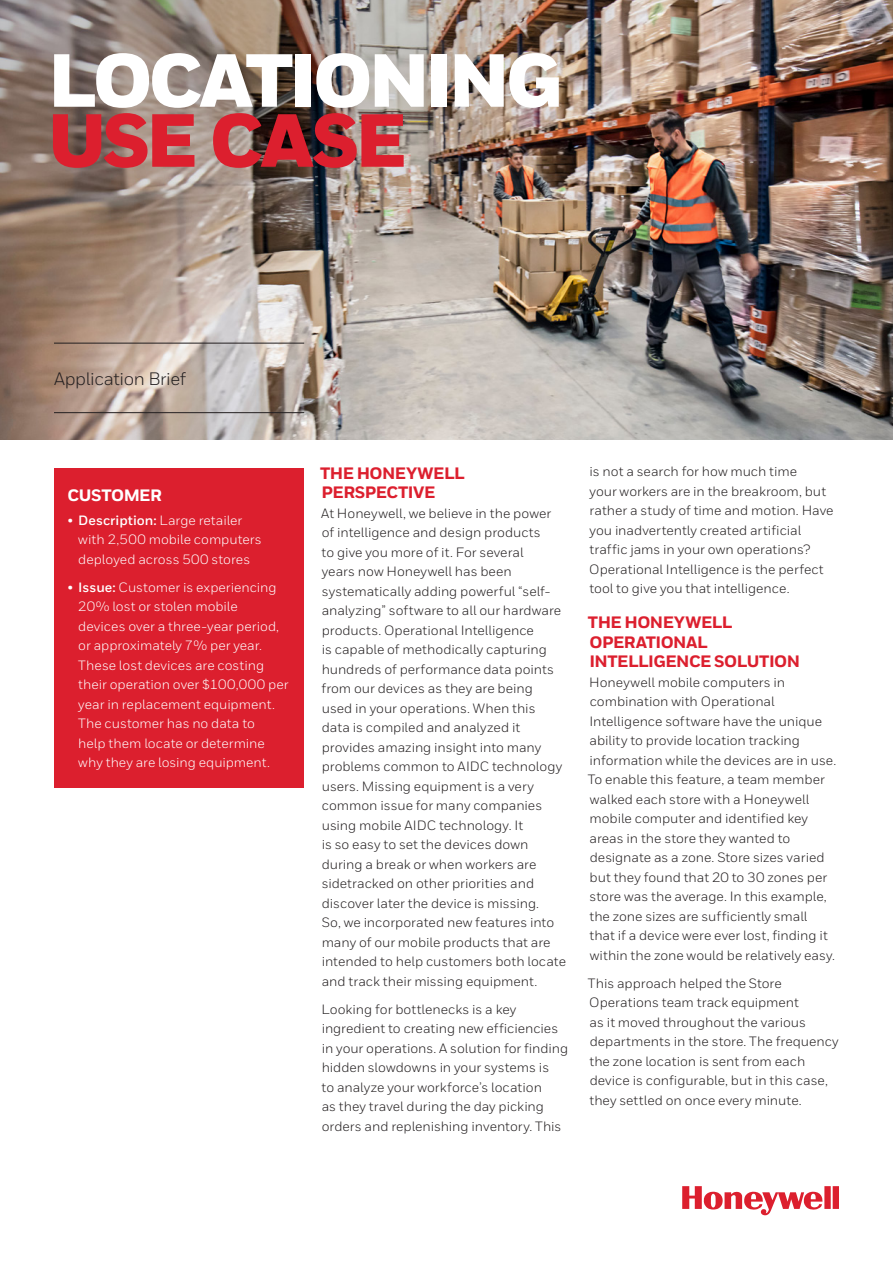
<style>
.page{position:relative;width:893px;height:1263px;background:#fff}
.page>*{position:absolute;margin:0;border:0;box-sizing:border-box;transform-origin:0 0}
.Cover_Title__50_40{font:900 75px/60px "Honeywell Sans";letter-spacing:-.055em;color:#fff}
.t1{font:18px "Honeywell Sans";letter-spacing:-.02em;color:#231f20}
.Heading_2__All_Caps{font:800 16.5px/19.5px "Honeywell Sans";letter-spacing:-.03em;color:#dc1f2e}
.Info_Box__Heading{font:800 16.5px "Honeywell Sans";letter-spacing:-.03em;color:#fff}
.Body__9_13{font:13.5px/19.5px "Honeywell Sans";color:#231f20}
.t2{font:13.5px/19.5px "Honeywell Sans";color:#fff}
.s1{color:#dc1f2e}
.s2{font-weight:700}
</style>
<div class="page">
<img style="left:0;top:0;width:893px;height:440px">
<hr style="left:54px;top:343px;width:250px;height:1px;background:#231f20">
<hr style="left:54px;top:412px;width:250px;height:1px;background:#231f20">
<svg style="left:682px;top:1186px;width:157px;height:29px"></svg>
<div style="left:54px;top:468px;width:250px;height:319px;background:#dc1f2e"></div>
<p class="Cover_Title__50_40" style="left:48px;top:54px;width:516px">LOCATIONING<br><span class="s1">USE CASE</span></p>
<h2 class="t1" style="left:54px;top:368px;width:133px">Application Brief</h2>
<p class="Info_Box__Heading" style="left:68px;top:485px;width:96px">CUSTOMER</p>
<p class="t2" style="left:78px;top:510px;width:185px;text-indent:-11px">• <span class="s2">Description:</span> Large retailer with 2,500 mobile computers deployed across 500 stores</p>
<p class="t2" style="left:78px;top:577px;width:212px;text-indent:-11px">• <span class="s2">Issue:</span> Customer is experiencing<br>20% lost or stolen mobile<br>devices over a three-year period, or approximately 7% per year.<br>These lost devices are costing their operation over $100,000 per year in replacement equipment.<br>The customer has no data to<br>help them locate or determine why they are losing equipment.</p>
<p class="Heading_2__All_Caps" style="left:320px;top:464px;width:146px">THE HONEYWELL<br>PERSPECTIVE</p>
<p class="Body__9_13" style="left:321px;top:503px;width:246px">At Honeywell, we believe in the power of intelligence and design products<br>to give you more of it. For several<br>years now Honeywell has been systematically adding powerful “self&shy;analyzing” software to all our hardware products. Operational Intelligence<br>is capable of methodically capturing hundreds of performance data points from our devices as they are being used in your operations. When this data is compiled and analyzed it provides amazing insight into many problems common to AIDC technology users. Missing equipment is a very common issue for many companies using mobile AIDC technology. It<br>is so easy to set the devices down during a break or when workers are sidetracked on other priorities and discover later the device is missing.<br>So, we incorporated new features into many of our mobile products that are intended to help customers both locate and track their missing equipment.</p>
<p class="Body__9_13" style="left:321px;top:999px;width:248px">Looking for bottlenecks is a key ingredient to creating new efficiencies in your operations. A solution for finding hidden slowdowns in your systems is<br>to analyze your workforce’s location<br>as they travel during the day picking orders and replenishing inventory. This</p>
<p class="Body__9_13" style="left:589px;top:462px;width:246px">is not a search for how much time<br>your workers are in the breakroom, but rather a study of time and motion. Have you inadvertently created artificial traffic jams in your own operations?<br>Operational Intelligence is the perfect tool to give you that intelligence.</p>
<p class="Heading_2__All_Caps" style="left:588px;top:613px;width:214px">THE HONEYWELL<br>OPERATIONAL<br>INTELLIGENCE SOLUTION</p>
<p class="Body__9_13" style="left:588px;top:672px;width:250px">Honeywell mobile computers in combination with Operational Intelligence software have the unique ability to provide location tracking information while the devices are in use.<br>To enable this feature, a team member walked each store with a Honeywell mobile computer and identified key areas in the store they wanted to designate as a zone. Store sizes varied but they found that 20 to 30 zones per store was the average. In this example, the zone sizes are sufficiently small<br>that if a device were ever lost, finding it within the zone would be relatively easy.</p>
<p class="Body__9_13" style="left:588px;top:973px;width:252px">This approach helped the Store Operations team track equipment<br>as it moved throughout the various departments in the store. The frequency the zone location is sent from each device is configurable, but in this case, they settled on once every minute.</p>
</div>
